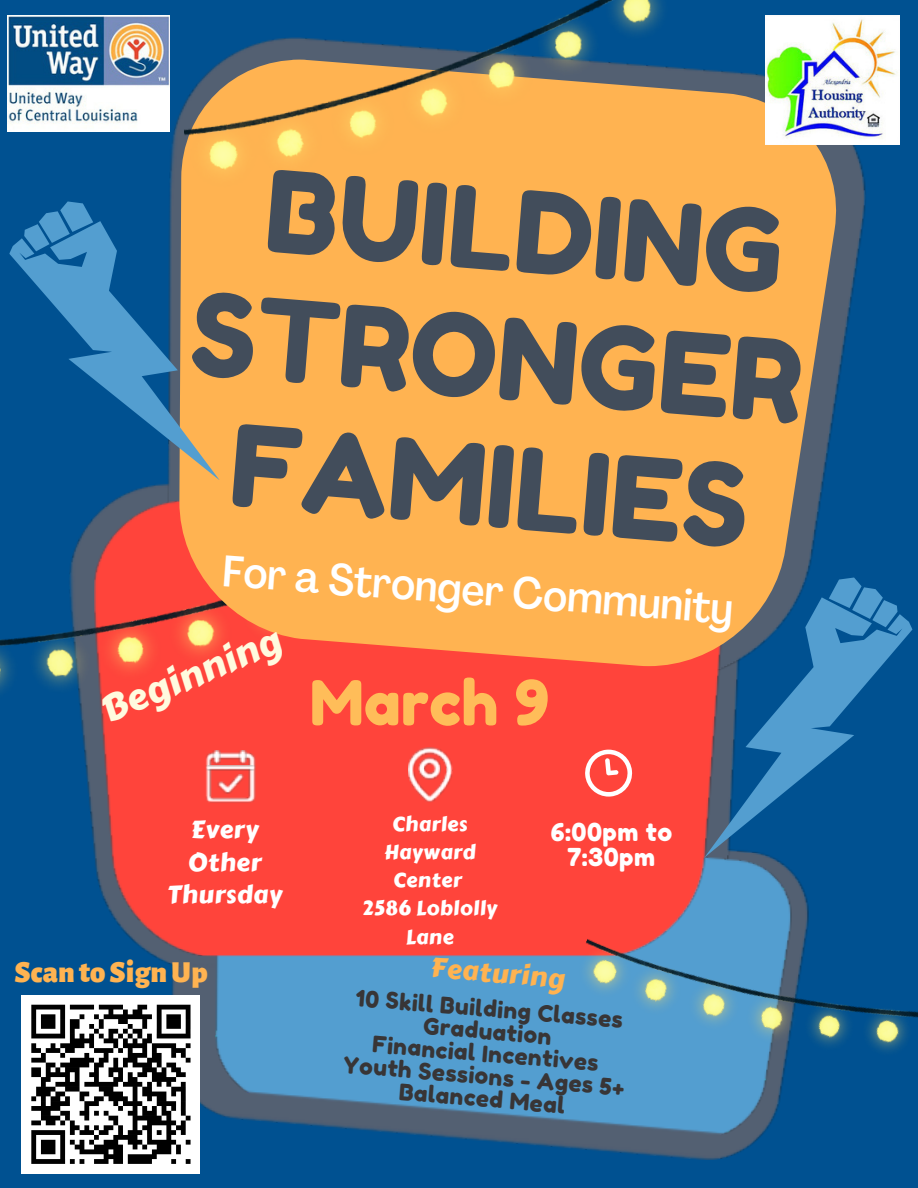
<style>
.page{position:relative;width:918px;height:1188px;background:#005191}
.page>*{position:absolute;margin:0;border:0;box-sizing:border-box;transform-origin:0 0}
.t1{font:113.1px "Fredoka One";color:#424d5b}
.t2{font:112.65px "Fredoka One";color:#424d5b}
.t3{font:62.1px "Fredoka One";color:#ffbd59}
.t4{font:500 condensed 43.5px "Agrandir";color:#fff}
.t5{font:36.6px "Carter One";color:#fffbdf}
.t6{font:900 30.75px "Alegreya Sans";color:#ffb351}
.t7{font:26.85px "Carter One";color:#ffb351}
.t8{font:24.75px/32.7px "Carter One";letter-spacing:.02em;color:#fff;text-align:center}
.t9{font:24.75px/24.8px "Fredoka One";letter-spacing:.02em;color:#fff;text-align:center}
.t10{font:22.65px/22.5px "Fredoka One";color:#383536;text-align:center}
.t11{font:20.25px/28.2px "Carter One";letter-spacing:.02em;color:#fff;text-align:center}
</style>
<div class="page">
<img style="left:172px;top:968px;width:588px;height:191px">
<img style="left:71px;top:483px;width:144px;height:485px">
<img style="left:168px;top:37px;width:698px;height:541px">
<img style="left:215px;top:858px;width:574px;height:277px">
<div style="left:94px;top:501px;width:630px;height:456px;background:#ff443b"></div>
<img style="left:0;top:561px;width:313px;height:185px">
<svg style="left:179px;top:60px;width:666px;height:606px;background:#f5aa52"></svg>
<img style="left:172px;top:0;width:519px;height:197px">
<img style="left:566px;top:869px;width:352px;height:268px">
<img style="left:7px;top:16px;width:162px;height:115px">
<img style="left:766px;top:16px;width:134px;height:129px">
<svg style="left:9px;top:201px;width:211px;height:279px"></svg>
<img style="left:206px;top:753px;width:49px;height:51px">
<img style="left:206px;top:765px;width:49px;height:6px">
<img style="left:213px;top:750px;width:8px;height:15px">
<img style="left:238px;top:750px;width:8px;height:15px">
<img style="left:217px;top:774px;width:26px;height:19px">
<img style="left:408px;top:747px;width:45px;height:55px">
<img style="left:418px;top:757px;width:23px;height:23px">
<div style="left:22px;top:995px;width:178px;height:179px;background:#fff"></div>
<svg style="left:31px;top:1004px;width:160px;height:160px"></svg>
<svg style="left:584px;top:750px;width:49px;height:47px;background:#ff7d77"></svg>
<svg style="left:704px;top:578px;width:208px;height:280px"></svg>
<h2 class="t2" style="left:272px;top:141px;width:521px;rotate:5deg">BUILDING</h2>
<h1 class="t1" style="left:198px;top:263px;width:614px;rotate:5deg">STRONGER</h1>
<h1 class="t1" style="left:237px;top:394px;width:521px;rotate:5deg">FAMILIES</h1>
<h3 class="t4" style="left:224px;top:554px;width:513px;rotate:4deg">For a Stronger Community</h3>
<h3 class="t5" style="left:92px;top:685px;width:193px;rotate:-22deg">Beginning</h3>
<h3 class="t3" style="left:310px;top:665px;width:241px">March 9</h3>
<p class="t8" style="left:168px;top:813px;width:116px">Every<br>Other<br>Thursday</p>
<h3 class="t6" style="left:15px;top:957px;width:194px">Scanto SignUp</h3>
<p class="t11" style="left:363px;top:810px;width:136px">Charles<br>Hayward<br>Center<br>2586 Loblolly<br>Lane</p>
<p class="t9" style="left:551px;top:820px;width:123px">6:00pm to<br>7:30pm</p>
<p class="t7" style="left:432px;top:947px;width:136px;rotate:5deg">Featuring</p>
<p class="t10" style="left:357px;top:986px;width:270px;rotate:5deg">10 Skill Building Classes<br>Graduation</p>
<p class="t10" style="left:345px;top:1052px;width:283px;rotate:5deg">Youth Sessions - Ages 5+</p>
<p class="t10" style="left:375px;top:1021px;width:228px;line-height:45px;rotate:5deg">Financial Incentives<br>Balanced Meal</p>
</div>
